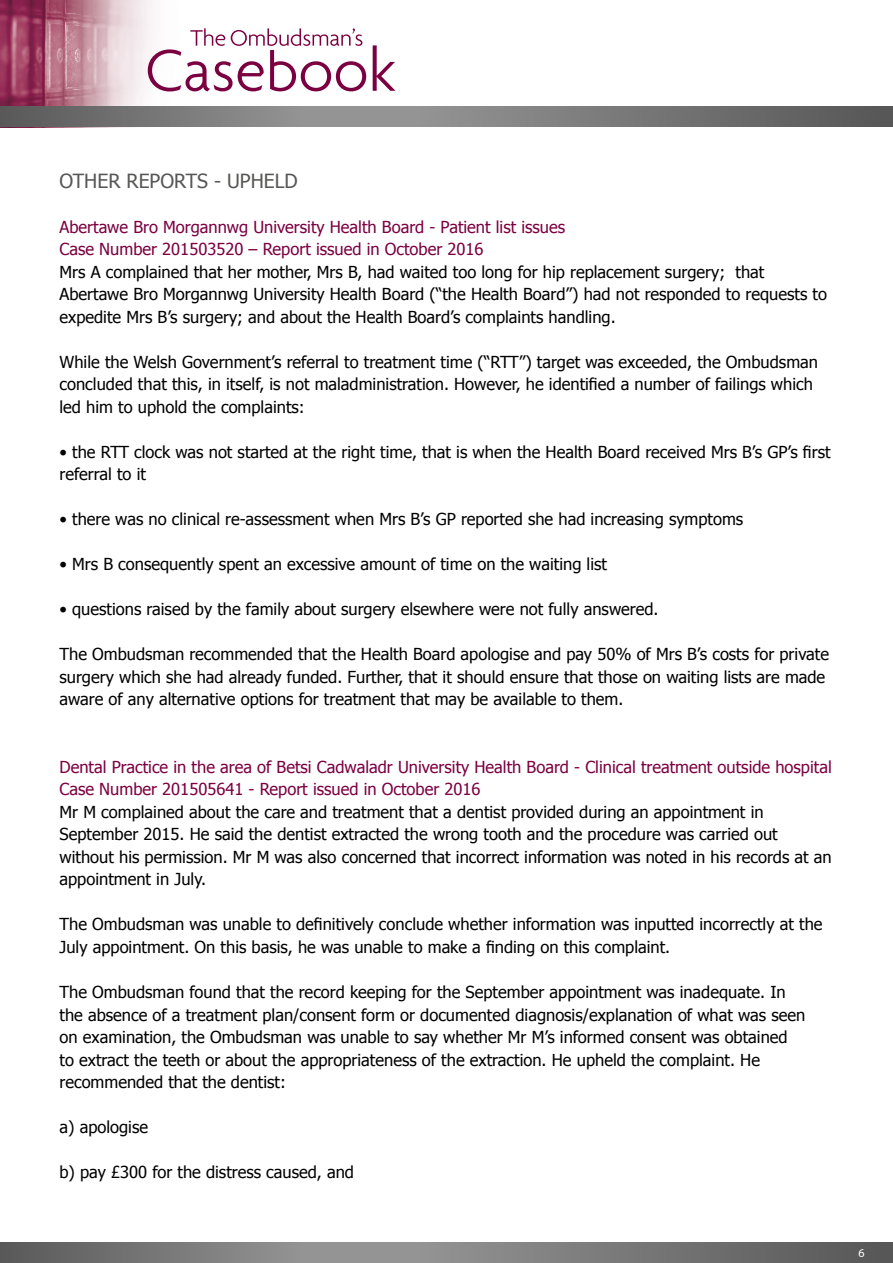
<style>
.page{position:relative;width:893px;height:1263px;background:#fff}
.page>*{position:absolute;margin:0;border:0;box-sizing:border-box;transform-origin:0 0}
.t1{font:19.5px "Tahoma";color:#575756}
.t2{font:16.5px/22.5px "Tahoma";color:#000}
.t3{font:16.5px/22.5px "Tahoma";color:#7b0041}
.t4{font:12px "Myriad Pro";color:#fff}
</style>
<div class="page">
<img style="left:0;top:0;width:396px;height:106px">
<svg style="left:0;top:106px;width:893px;height:21px;background:#7a7979"></svg>
<svg style="left:0;top:1242px;width:893px;height:21px;background:#7a7979"></svg>
<svg style="left:373px;top:45px;width:22px;height:46px"></svg>
<svg style="left:148px;top:28px;width:218px;height:63px"></svg>
<p class="t1" style="left:60px;top:168px;width:240px">OTHER REPORTS - UPHELD</p>
<p class="t3" style="left:60px;top:215px;width:507px">Abertawe Bro Morgannwg University Health Board - Patient list issues<br>Case Number 201503520 – Report issued in October 2016</p>
<p class="t2" style="left:60px;top:260px;width:769px">Mrs A complained that her mother, Mrs B, had waited too long for hip replacement surgery; that<br>Abertawe Bro Morgannwg University Health Board (“the Health Board”) had not responded to requests to expedite Mrs B’s surgery; and about the Health Board’s complaints handling.</p>
<p class="t2" style="left:60px;top:350px;width:760px">While the Welsh Government’s referral to treatment time (“RTT”) target was exceeded, the Ombudsman concluded that this, in itself, is not maladministration. However, he identified a number of failings which led him to uphold the complaints:</p>
<p class="t2" style="left:60px;top:440px;width:772px">• the RTT clock was not started at the right time, that is when the Health Board received Mrs B’s GP’s first referral to it</p>
<p class="t2" style="left:60px;top:507px;width:685px">• there was no clinical re-assessment when Mrs B’s GP reported she had increasing symptoms</p>
<p class="t2" style="left:60px;top:552px;width:549px">• Mrs B consequently spent an excessive amount of time on the waiting list</p>
<p class="t2" style="left:60px;top:597px;width:601px">• questions raised by the family about surgery elsewhere were not fully answered.</p>
<p class="t2" style="left:60px;top:642px;width:771px">The Ombudsman recommended that the Health Board apologise and pay 50% of Mrs B’s costs for private surgery which she had already funded. Further, that it should ensure that those on waiting lists are made aware of any alternative options for treatment that may be available to them.</p>
<p class="t3" style="left:60px;top:755px;width:774px">Dental Practice in the area of Betsi Cadwaladr University Health Board - Clinical treatment outside hospital<br>Case Number 201505641 - Report issued in October 2016</p>
<p class="t2" style="left:60px;top:800px;width:774px">Mr M complained about the care and treatment that a dentist provided during an appointment in September 2015. He said the dentist extracted the wrong tooth and the procedure was carried out without his permission. Mr M was also concerned that incorrect information was noted in his records at an appointment in July.</p>
<p class="t2" style="left:60px;top:912px;width:764px">The Ombudsman was unable to definitively conclude whether information was inputted incorrectly at the<br>July appointment. On this basis, he was unable to make a finding on this complaint.</p>
<p class="t2" style="left:60px;top:980px;width:747px">The Ombudsman found that the record keeping for the September appointment was inadequate. In the absence of a treatment plan/consent form or documented diagnosis/explanation of what was seen on examination, the Ombudsman was unable to say whether Mr M’s informed consent was obtained to extract the teeth or about the appropriateness of the extraction. He upheld the complaint. He recommended that the dentist:</p>
<p class="t2" style="left:60px;top:1115px;width:90px">a) apologise</p>
<p class="t2" style="left:60px;top:1160px;width:296px">b) pay £300 for the distress caused, and</p>
<p class="t4" style="left:858px;top:1245px;width:8px">6</p>
</div>
